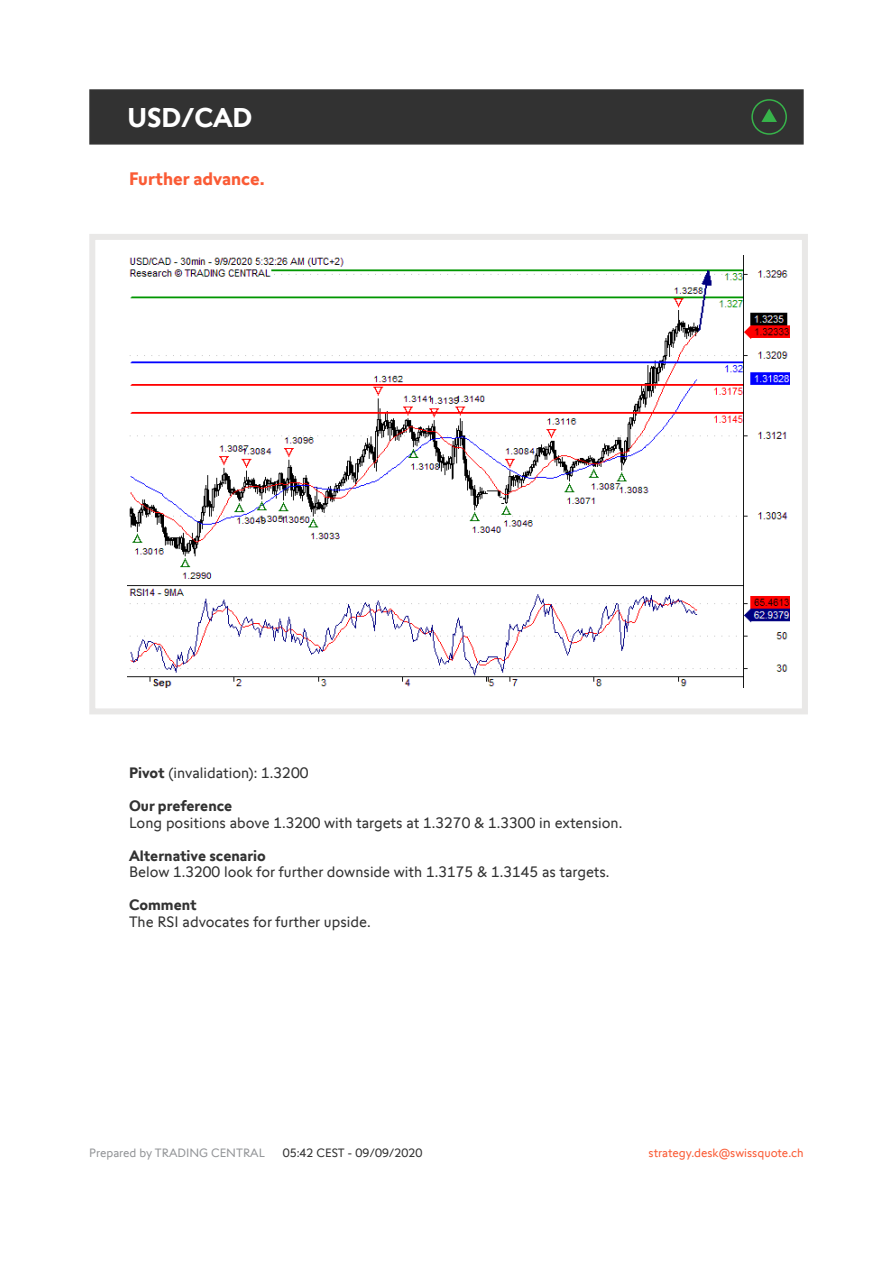
<style>
.page{position:relative;width:893px;height:1263px;background:#fff}
.page>*{position:absolute;margin:0;border:0;box-sizing:border-box;transform-origin:0 0}
.t1{font:700 27px "Swissquote CT";color:#fff}
.t2{font:700 18px "Swissquote CT";color:#fa5b35}
.t3{font:15px "Swissquote CT";color:#323232}
.t4{font:700 15px "Swissquote CT";color:#323232}
.t5{font:12px "Swissquote CT";color:#fa5b35}
.t6{font:12px "Swissquote CT";color:#939598}
.t7{font:12px "Swissquote CT";color:#323232}
.s1{font-weight:700}
</style>
<div class="page">
<div style="left:89px;top:234px;width:719px;height:480px;border:6px solid #e9e8e7"></div>
<div style="left:89px;top:89px;width:715px;height:56px;background:#323232;border:2px solid #323232"></div>
<img style="left:128px;top:255px;width:661px;height:432px">
<svg style="left:751px;top:99px;width:36px;height:36px"></svg>
<h1 class="t1" style="left:128px;top:101px;width:126px">USD/CAD</h1>
<p class="t2" style="left:129px;top:168px;width:137px">Further advance.</p>
<p class="t3" style="left:129px;top:764px;width:181px"><span class="s1">Pivot</span> (invalidation): 1.3200</p>
<p class="t4" style="left:129px;top:797px;width:105px">Our preference</p>
<p class="t3" style="left:129px;top:814px;width:495px">Long positions above 1.3200 with targets at 1.3270 &amp; 1.3300 in extension.</p>
<p class="t4" style="left:129px;top:846px;width:138px">Alternative scenario</p>
<p class="t3" style="left:129px;top:863px;width:482px">Below 1.3200 look for further downside with 1.3175 &amp; 1.3145 as targets.</p>
<p class="t4" style="left:129px;top:896px;width:69px">Comment</p>
<p class="t3" style="left:129px;top:913px;width:243px">The RSI advocates for further upside.</p>
<p class="t6" style="left:89px;top:1145px;width:177px">Prepared by TRADING CENTRAL</p>
<p class="t7" style="left:283px;top:1145px;width:141px">05:42 CEST - 09/09/2020</p>
<p class="t5" style="left:649px;top:1145px;width:157px">strategy.desk@swissquote.ch</p>
</div>
